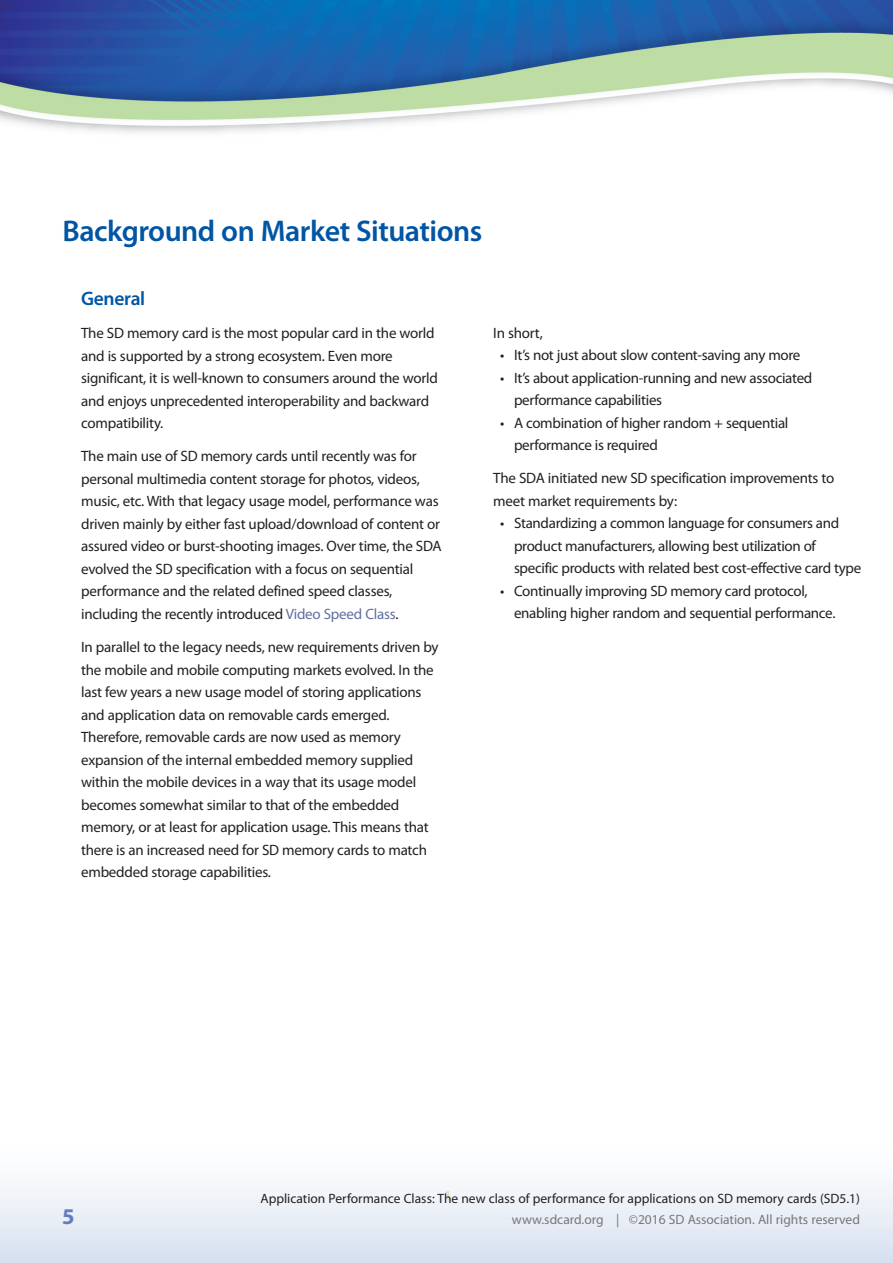
<style>
.page{position:relative;width:893px;height:1263px;background:#fff}
.page>*{position:absolute;margin:0;border:0;box-sizing:border-box;transform-origin:0 0}
.t1{font:600 30px "Myriad Pro";letter-spacing:-.015em;color:#0155a5}
.t2{font:700 22.5px "Myriad Pro";color:#627dbd}
.t3{font:600 19.5px "Myriad Pro";letter-spacing:-.015em;color:#0155a5}
.t4{font:15px/22.5px "Myriad Pro";letter-spacing:-.015em;color:#231f20}
.t5{font:13.5px "Myriad Pro";color:#231f20}
.t6{font:13.5px "Myriad Pro";color:#76787b}
.s1{color:#606fa1}
</style>
<div class="page">
<img style="left:0;top:0;width:893px;height:1263px">
<h1 class="t1" style="left:63px;top:219px;width:421px">Background on Market Situations</h1>
<h3 class="t3" style="left:81px;top:291px;width:66px">General</h3>
<p class="t4" style="left:81px;top:323px;width:358px">The SD memory card is the most popular card in the world and is supported by a strong ecosystem. Even more significant, it is well-known to consumers around the world and enjoys unprecedented interoperability and backward compatibility.</p>
<p class="t4" style="left:81px;top:446px;width:362px">The main use of SD memory cards until recently was for personal multimedia content storage for photos, videos, music, etc. With that legacy usage model, performance was driven mainly by either fast upload/download of content or assured video or burst-shooting images. Over time, the SDA evolved the SD specification with a focus on sequential performance and the related defined speed classes, including the recently introduced <span class="s1">Video Speed Class</span>.</p>
<p class="t4" style="left:81px;top:637px;width:359px">In parallel to the legacy needs, new requirements driven by the mobile and mobile computing markets evolved. In the last few years a new usage model of storing applications and application data on removable cards emerged.<br>Therefore, removable cards are now used as memory expansion of the internal embedded memory supplied within the mobile devices in a way that its usage model becomes somewhat similar to that of the embedded memory, or at least for application usage. This means that there is an increased need for SD memory cards to match embedded storage capabilities.</p>
<p class="t4" style="left:493px;top:322px;width:51px">In short,</p>
<p class="t4" style="left:500px;top:345px;width:302px">• It’s not just about slow content-saving any more</p>
<p class="t4" style="left:514px;top:367px;width:300px;text-indent:-14px">• It’s about application-running and new associated performance capabilities</p>
<p class="t4" style="left:514px;top:412px;width:276px;text-indent:-14px">• A combination of higher random + sequential performance is required</p>
<p class="t4" style="left:493px;top:468px;width:343px">The SDA initiated new SD specification improvements to meet market requirements by:</p>
<p class="t4" style="left:514px;top:513px;width:349px;text-indent:-14px">• Standardizing a common language for consumers and product manufacturers, allowing best utilization of specific products with related best cost-effective card type</p>
<p class="t4" style="left:514px;top:581px;width:323px;text-indent:-14px">• Continually improving SD memory card protocol, enabling higher random and sequential performance.</p>
<h2 class="t2" style="left:62px;top:1208px;width:14px">5</h2>
<p class="t5" style="left:260px;top:1193px;width:601px">Application Performance Class: The new class of performance for applications on SD memory cards (SD5.1)</p>
<p class="t6" style="left:512px;top:1214px;width:350px">www.sdcard.org | ©2016 SD Association. All rights reserved</p>
</div>
